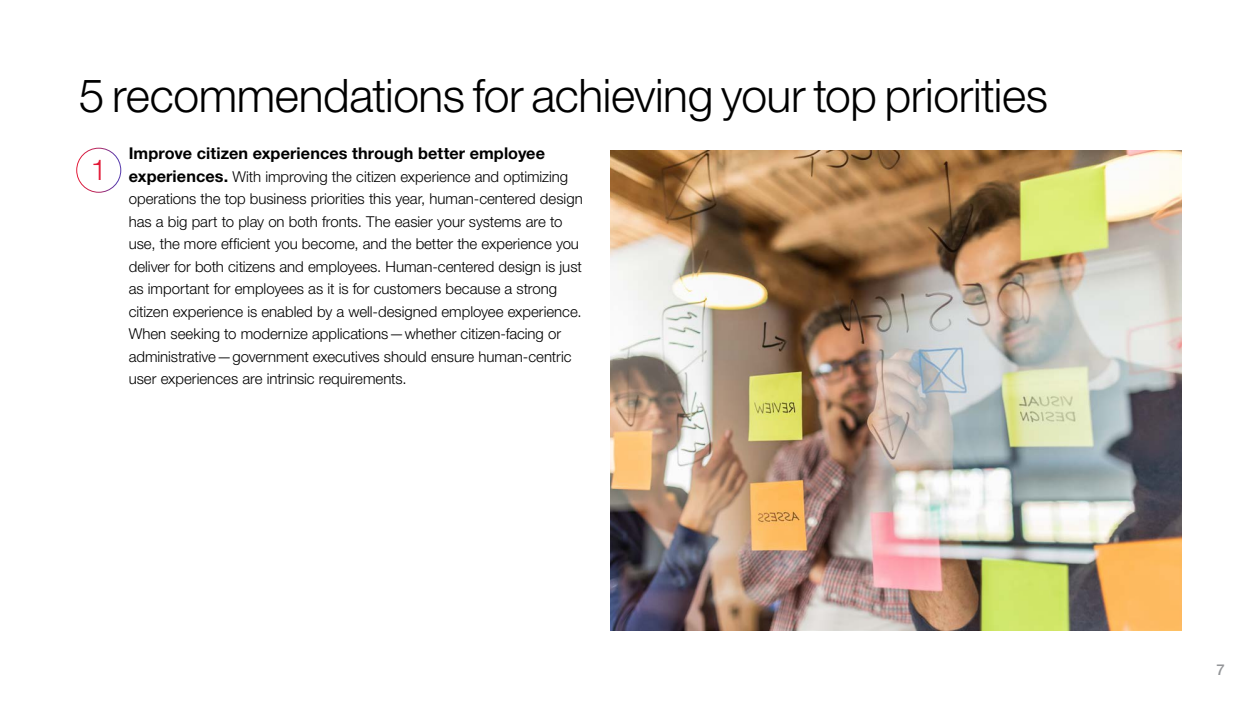
<style>
.page{position:relative;width:1260px;height:709px;background:#fff}
.page>*{position:absolute;margin:0;border:0;box-sizing:border-box;transform-origin:0 0}
.t1{font:300 46.25px "Helvetica Neue LT Pro";letter-spacing:-.01em;color:#000}
.t2{font:300 28.75px "Helvetica Neue LT Pro";color:#e31937}
.t3{font:700 16.25px "Helvetica Neue LT Pro";letter-spacing:.005em;color:#000}
.t4{font:300 15px/22.5px "Helvetica Neue LT Pro";color:#000}
.t5{font:500 15px "Helvetica Neue LT Pro";color:#939598}
.s1{font-weight:700;font-size:16.25px}
</style>
<div class="page">
<div style="left:76px;top:148px;width:45px;height:45px;border:1px solid #fff;border-radius:50%"></div>
<img style="left:610px;top:150px;width:571px;height:480px">
<h1 class="t1" style="left:79px;top:67px;width:971px">5 recommendations for achieving your top priorities</h1>
<p class="t3" style="left:129px;top:143px;width:418px">Improve citizen experiences through better employee</p>
<p class="t4" style="left:129px;top:165px;width:455px"><span class="s1">experiences.</span> With improving the citizen experience and optimizing operations the top business priorities this year, human-centered design has a big part to play on both fronts. The easier your systems are to use, the more efficient you become, and the better the experience you deliver for both citizens and employees. Human-centered design is just as important for employees as it is for customers because a strong citizen experience is enabled by a well-designed employee experience.<br>When seeking to modernize applications—whether citizen-facing or administrative—government executives should ensure human-centric user experiences are intrinsic requirements.</p>
<h2 class="t2" style="left:91px;top:153px;width:17px">1</h2>
<p class="t5" style="left:1216px;top:660px;width:10px">7</p>
</div>
